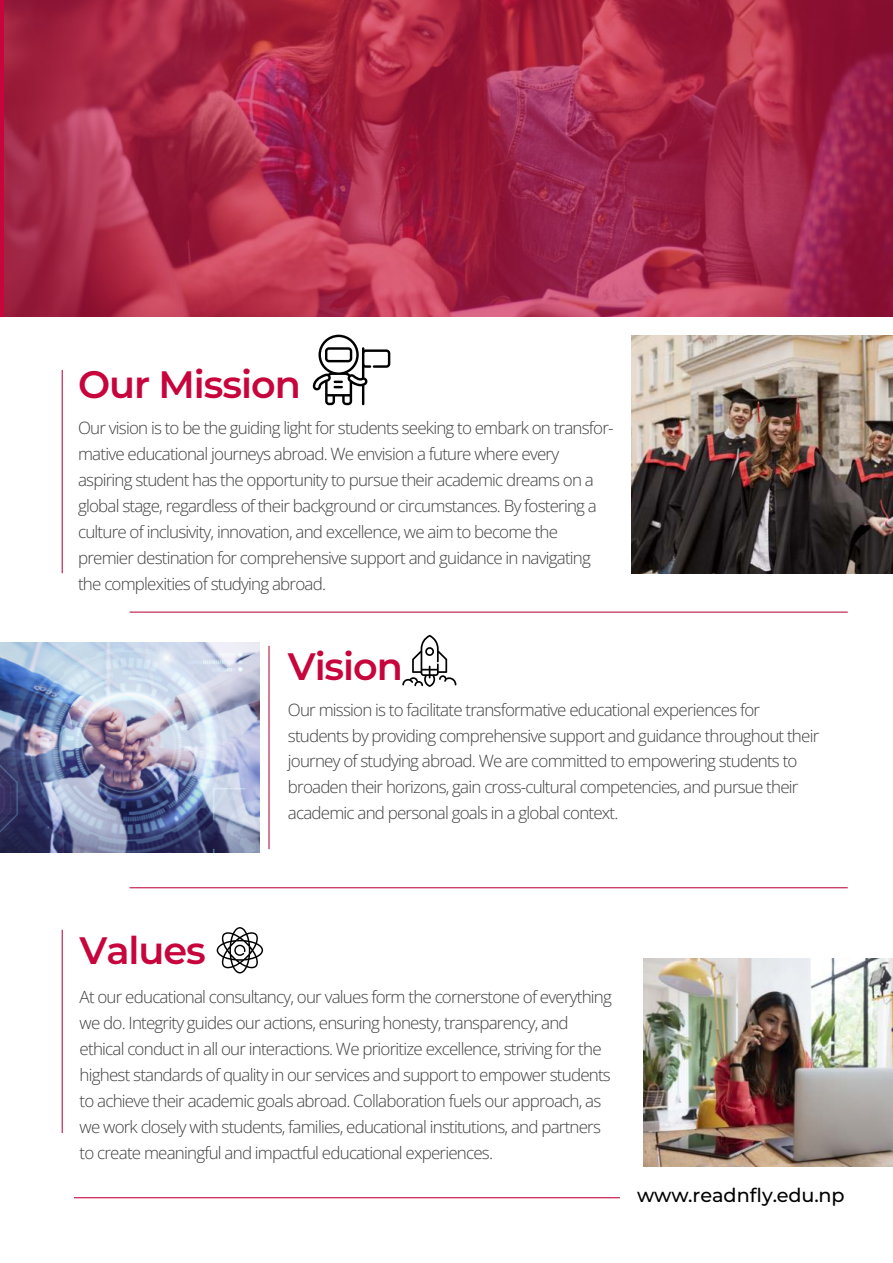
<style>
.page{position:relative;width:893px;height:1263px;background:#fff}
.page>*{position:absolute;margin:0;border:0;box-sizing:border-box;transform-origin:0 0}
.t1{font:600 38.25px "Montserrat";letter-spacing:-.03em;color:#c7043c}
.t2{font:500 19.2px "Montserrat";letter-spacing:-.005em;color:#000}
.t3{font:300 16.95px/26px "Open Sans";letter-spacing:-.045em;color:#414042}
</style>
<div class="page">
<hr style="left:62px;top:370px;width:1px;height:203px;background:#c0234f">
<hr style="left:268px;top:646px;width:2px;height:203px;background:#c0234f">
<hr style="left:62px;top:930px;width:1px;height:203px;background:#c0234f">
<img style="left:631px;top:336px;width:262px;height:237px">
<img style="left:643px;top:959px;width:250px;height:207px">
<img style="left:0;top:642px;width:259px;height:211px">
<hr style="left:130px;top:611px;width:718px;height:2px;background:#c0234f">
<hr style="left:130px;top:887px;width:718px;height:1px;background:#c0234f">
<svg style="left:217px;top:927px;width:46px;height:46px"></svg>
<svg style="left:313px;top:335px;width:77px;height:70px"></svg>
<svg style="left:402px;top:635px;width:54px;height:52px"></svg>
<img style="left:4px;top:0;width:889px;height:316px">
<hr style="left:74px;top:1197px;width:546px;height:1px;background:#cf3462">
<h1 class="t1" style="left:78px;top:369px;width:224px">Our Mission</h1>
<p class="t3" style="left:78px;top:415px;width:537px">Our vision is to be the guiding light for students seeking to embark on transfor&shy;mative educational journeys abroad. We envision a future where every aspiring student has the opportunity to pursue their academic dreams on a global stage, regardless of their background or circumstances. By fostering a culture of inclusivity, innovation, and excellence, we aim to become the premier destination for comprehensive support and guidance in navigating the complexities of studying abroad.</p>
<h1 class="t1" style="left:288px;top:651px;width:117px">Vision</h1>
<p class="t3" style="left:288px;top:696px;width:533px">Our mission is to facilitate transformative educational experiences for students by providing comprehensive support and guidance throughout their journey of studying abroad. We are committed to empowering students to broaden their horizons, gain cross-cultural competencies, and pursue their academic and personal goals in a global context.</p>
<h1 class="t1" style="left:80px;top:935px;width:128px">Values</h1>
<p class="t3" style="left:80px;top:983px;width:534px">At our educational consultancy, our values form the cornerstone of everything we do. Integrity guides our actions, ensuring honesty, transparency, and ethical conduct in all our interactions. We prioritize excellence, striving for the highest standards of quality in our services and support to empower students to achieve their academic goals abroad. Collaboration fuels our approach, as we work closely with students, families, educational institutions, and partners to create meaningful and impactful educational experiences.</p>
<p class="t2" style="left:637px;top:1182px;width:209px">www.readnfly.edu.np</p>
</div>
